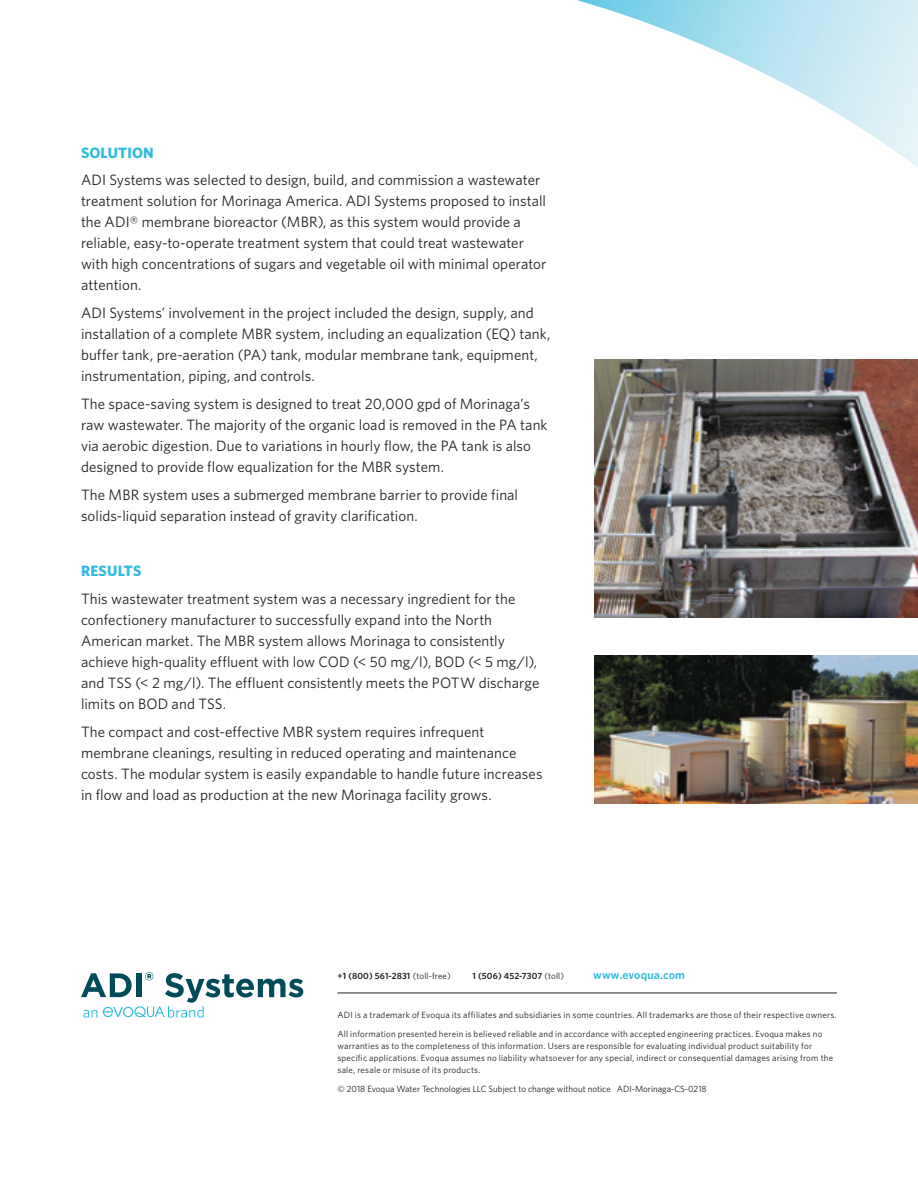
<style>
.page{position:relative;width:918px;height:1188px;background:#fff}
.page>*{position:absolute;margin:0;border:0;box-sizing:border-box;transform-origin:0 0}
.Body{font:15px/21px "Whitney";letter-spacing:.005em;color:#231f20}
.Secondary_Subhead{font:700 15px "Whitney";letter-spacing:.01em;color:#2fbadf}
.evoqua_com{font:600 12px "Whitney";letter-spacing:.015em;color:#2fbadf}
.Mission_Statement_Le{font:9px/12px "Whitney";letter-spacing:.02em;color:#231f20}
.Mission_Statement_Le-2{font:9px "Whitney";color:#231f20}
.evoqua_com-2{font:600 9px "Whitney";letter-spacing:.015em;color:#231f20}
.s1{font-weight:400}
</style>
<div class="page">
<hr style="left:338px;top:993px;width:499px;height:1px;background:#231f20">
<svg style="left:577px;top:0;width:341px;height:167px"></svg>
<svg style="left:81px;top:972px;width:222px;height:46px"></svg>
<img style="left:594px;top:360px;width:324px;height:258px">
<img style="left:594px;top:656px;width:324px;height:148px">
<p class="Secondary_Subhead" style="left:81px;top:143px;width:74px">SOLUTION</p>
<p class="Body" style="left:81px;top:169px;width:467px">ADI Systems was selected to design, build, and commission a wastewater treatment solution for Morinaga America. ADI Systems proposed to install the ADI® membrane bioreactor (MBR), as this system would provide a reliable, easy-to-operate treatment system that could treat wastewater with high concentrations of sugars and vegetable oil with minimal operator attention.</p>
<p class="Body" style="left:81px;top:302px;width:471px">ADI Systems’ involvement in the project included the design, supply, and installation of a complete MBR system, including an equalization (EQ) tank, buffer tank, pre-aeration (PA) tank, modular membrane tank, equipment, instrumentation, piping, and controls.</p>
<p class="Body" style="left:81px;top:393px;width:468px">The space-saving system is designed to treat 20,000 gpd of Morinaga’s raw wastewater. The majority of the organic load is removed in the PA tank via aerobic digestion. Due to variations in hourly flow, the PA tank is also designed to provide flow equalization for the MBR system.</p>
<p class="Body" style="left:81px;top:483px;width:439px">The MBR system uses a submerged membrane barrier to provide final solids-liquid separation instead of gravity clarification.</p>
<p class="Secondary_Subhead" style="left:81px;top:562px;width:62px">RESULTS</p>
<p class="Body" style="left:81px;top:588px;width:460px">This wastewater treatment system was a necessary ingredient for the confectionery manufacturer to successfully expand into the North American market. The MBR system allows Morinaga to consistently achieve high-quality effluent with low COD (&lt; 50 mg/l), BOD (&lt; 5 mg/l), and TSS (&lt; 2 mg/l). The effluent consistently meets the POTW discharge limits on BOD and TSS.</p>
<p class="Body" style="left:81px;top:720px;width:463px">The compact and cost-effective MBR system requires infrequent membrane cleanings, resulting in reduced operating and maintenance costs. The modular system is easily expandable to handle future increases in flow and load as production at the new Morinaga facility grows.</p>
<p class="evoqua_com-2" style="left:338px;top:971px;width:115px">+1 (800) 561-2831 <span class="s1">(toll-free)</span></p>
<p class="evoqua_com-2" style="left:473px;top:971px;width:93px">1 (506) 452-7307 <span class="s1">(toll)</span></p>
<p class="evoqua_com" style="left:593px;top:968px;width:93px">www.evoqua.com</p>
<p class="Mission_Statement_Le" style="left:338px;top:1009px;width:501px">ADI is a trademark of Evoqua its affiliates and subsidiaries in some countries. All trademarks are those of their respective owners.</p>
<p class="Mission_Statement_Le" style="left:338px;top:1028px;width:497px">All information presented herein is believed reliable and in accordance with accepted engineering practices. Evoqua makes no warranties as to the completeness of this information. Users are responsible for evaluating individual product suitability for specific applications. Evoqua assumes no liability whatsoever for any special, indirect or consequential damages arising from the sale, resale or misuse of its products.</p>
<p class="Mission_Statement_Le-2" style="left:338px;top:1083px;width:371px">© 2018 Evoqua Water Technologies LLC Subject to change without notice ADI-Morinaga-CS-0218</p>
</div>
